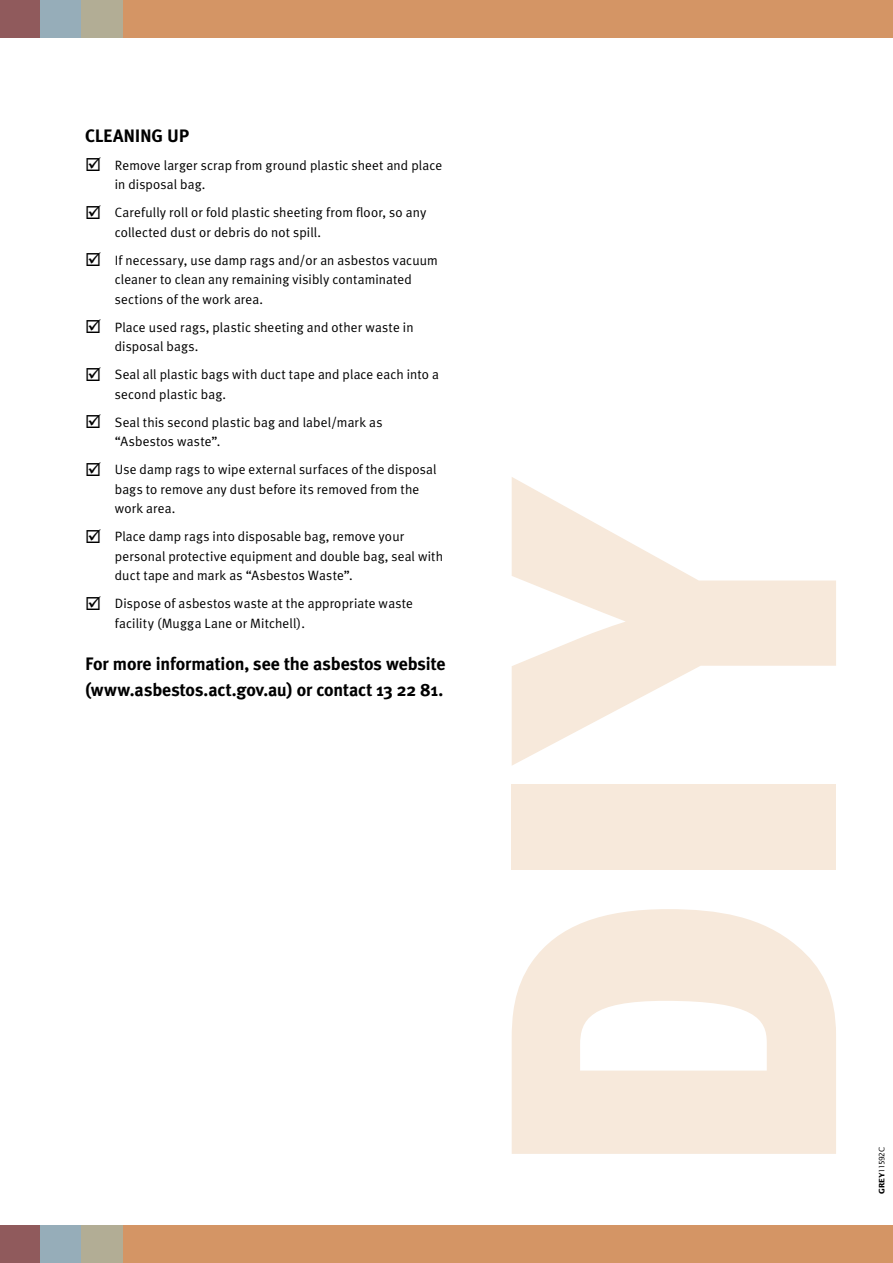
<style>
.page{position:relative;width:893px;height:1263px;background:#fff}
.page>*{position:absolute;margin:0;border:0;box-sizing:border-box;transform-origin:0 0}
.t1{font:900 465.3px "Meta Plus";color:#f7e9db}
.Text{font:700 18px/25.5px "Meta Plus";letter-spacing:-.005em;color:#000}
.Sub_1{font:700 18px "Meta Plus";letter-spacing:-.01em;color:#000}
.Indents{font:13.5px/19.5px "Meta Plus Normal";letter-spacing:.01em;color:#000}
.t2{font:7.5px "Lucida Sans";letter-spacing:-.06em;color:#000}
.s1{font-weight:700}
</style>
<div class="page">
<div style="left:0;top:1225px;width:893px;height:38px;background:#d49565"></div>
<div style="left:0;top:1225px;width:41px;height:38px;background:#905a5c"></div>
<div style="left:41px;top:1225px;width:41px;height:38px;background:#96adb9"></div>
<div style="left:82px;top:1225px;width:41px;height:38px;background:#b2ad95"></div>
<div style="left:0;top:0;width:893px;height:38px;background:#d49565"></div>
<div style="left:0;top:0;width:41px;height:38px;background:#905a5c"></div>
<div style="left:41px;top:0;width:41px;height:38px;background:#96adb9"></div>
<div style="left:82px;top:0;width:41px;height:38px;background:#b2ad95"></div>
<p class="Sub_1" style="left:85px;top:125px;width:106px">CLEANING UP</p>
<p class="Indents" style="left:115px;top:155px;width:329px">Remove larger scrap from ground plastic sheet and place in disposal bag.</p>
<p class="Indents" style="left:115px;top:202px;width:313px">Carefully roll or fold plastic sheeting from floor, so any collected dust or debris do not spill.</p>
<p class="Indents" style="left:115px;top:250px;width:324px">If necessary, use damp rags and/or an asbestos vacuum cleaner to clean any remaining visibly contaminated sections of the work area.</p>
<p class="Indents" style="left:115px;top:317px;width:300px">Place used rags, plastic sheeting and other waste in disposal bags.</p>
<p class="Indents" style="left:115px;top:364px;width:326px">Seal all plastic bags with duct tape and place each into a second plastic bag.</p>
<p class="Indents" style="left:115px;top:412px;width:269px">Seal this second plastic bag and label/mark as “Asbestos waste”.</p>
<p class="Indents" style="left:115px;top:459px;width:323px">Use damp rags to wipe external surfaces of the disposal bags to remove any dust before its removed from the work area.</p>
<p class="Indents" style="left:115px;top:526px;width:330px">Place damp rags into disposable bag, remove your personal protective equipment and double bag, seal with duct tape and mark as “Asbestos Waste”.</p>
<p class="Indents" style="left:115px;top:593px;width:300px">Dispose of asbestos waste at the appropriate waste facility (Mugga Lane or Mitchell).</p>
<p class="Text" style="left:85px;top:651px;width:362px">For more information, see the asbestos website (www.asbestos.act.gov.au) or contact 13 22 81.</p>
<p class="t1" style="left:402px;top:1191px;width:727px;rotate:-90deg">DIY</p>
<p class="t2" style="left:877px;top:1194px;width:48px;rotate:-90deg"><span class="s1">GREY</span>11592C</p>
</div>
